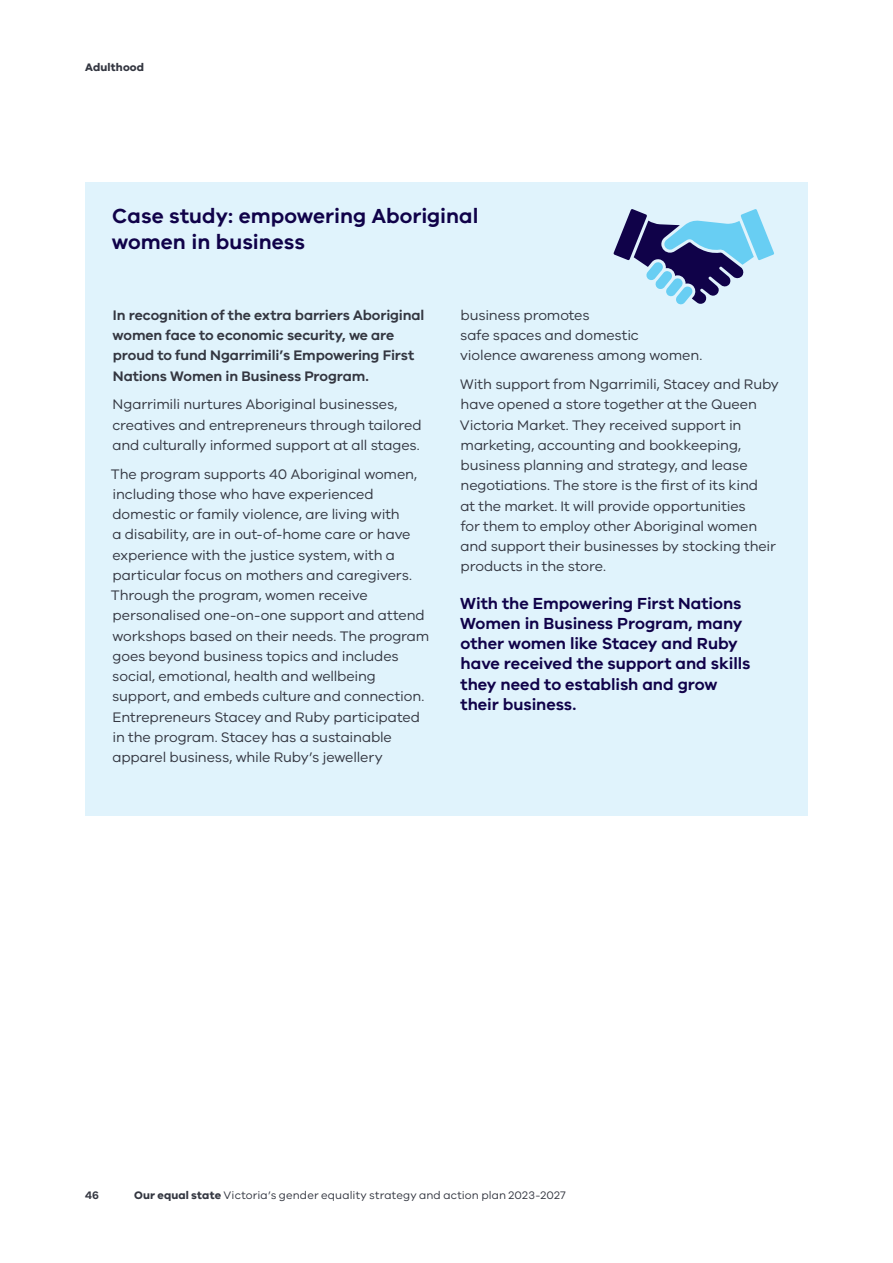
<style>
.page{position:relative;width:893px;height:1263px;background:#fff}
.page>*{position:absolute;margin:0;border:0;box-sizing:border-box;transform-origin:0 0}
.t1{font:600 21px/25.5px "VIC";color:#100249}
.t2{font:600 16.5px/20.2px "VIC";letter-spacing:-.005em;color:#100249}
.t3{font:14.25px/20.2px "VIC";letter-spacing:-.01em;color:#343741}
.t4{font:600 14.25px/20.2px "VIC";letter-spacing:-.005em;color:#343741}
.t5{font:11.25px "VIC";letter-spacing:.01em;color:#343741}
.t6{font:700 11.25px "VIC";letter-spacing:.015em;color:#343741}
.t7{font:600 11.25px "VIC";color:#343741}
.s1{font-weight:700}
</style>
<div class="page">
<div style="left:85px;top:182px;width:723px;height:634px;background:#e0f3fc"></div>
<svg style="left:613px;top:209px;width:161px;height:96px"></svg>
<p class="t6" style="left:85px;top:61px;width:61px">Adulthood</p>
<h1 class="t1" style="left:112px;top:203px;width:368px">Case study: empowering Aboriginal women in business</h1>
<p class="t4" style="left:113px;top:305px;width:313px">In recognition of the extra barriers Aboriginal women face to economic security, we are proud to fund Ngarrimili’s Empowering First Nations Women in Business Program.</p>
<p class="t3" style="left:112px;top:394px;width:311px">Ngarrimili nurtures Aboriginal businesses, creatives and entrepreneurs through tailored and culturally informed support at all stages.</p>
<p class="t3" style="left:111px;top:463px;width:320px">The program supports 40 Aboriginal women, including those who have experienced domestic or family violence, are living with<br>a disability, are in out-of-home care or have experience with the justice system, with a particular focus on mothers and caregivers.<br>Through the program, women receive personalised one-on-one support and attend workshops based on their needs. The program goes beyond business topics and includes social, emotional, health and wellbeing support, and embeds culture and connection.<br>Entrepreneurs Stacey and Ruby participated in the program. Stacey has a sustainable apparel business, while Ruby’s jewellery</p>
<p class="t3" style="left:460px;top:305px;width:244px">business promotes<br>safe spaces and domestic<br>violence awareness among women.</p>
<p class="t3" style="left:460px;top:374px;width:321px">With support from Ngarrimili, Stacey and Ruby have opened a store together at the Queen Victoria Market. They received support in marketing, accounting and bookkeeping, business planning and strategy, and lease negotiations. The store is the first of its kind<br>at the market. It will provide opportunities<br>for them to employ other Aboriginal women and support their businesses by stocking their products in the store.</p>
<p class="t2" style="left:460px;top:592px;width:292px">With the Empowering First Nations<br>Women in Business Program, many other women like Stacey and Ruby have received the support and skills they need to establish and grow their business.</p>
<p class="t7" style="left:85px;top:1188px;width:16px">46</p>
<p class="t5" style="left:134px;top:1189px;width:433px"><span class="s1">Our equal state</span> Victoria’s gender equality strategy and action plan 2023-2027</p>
</div>
